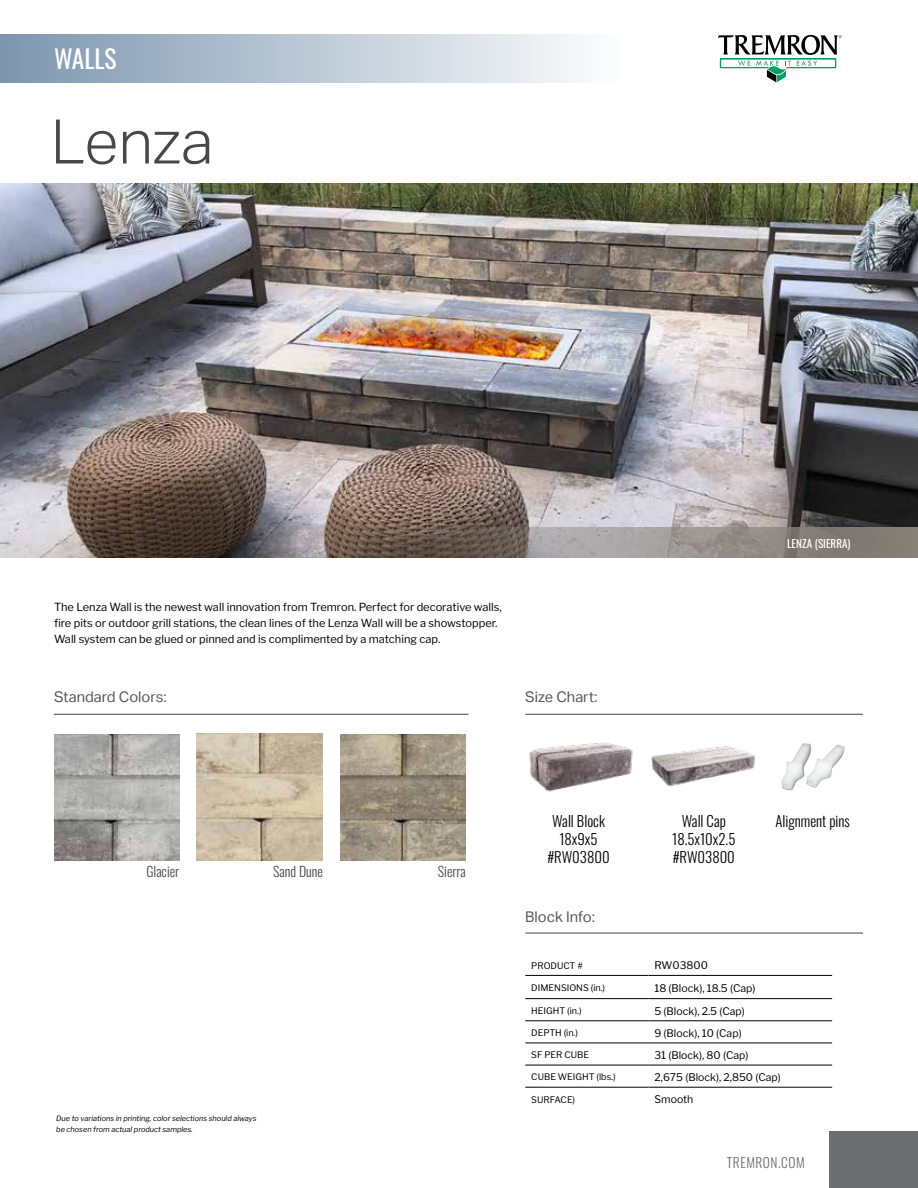
<style>
.page{position:relative;width:918px;height:1188px;background:#fff}
.page>*{position:absolute;margin:0;border:0;box-sizing:border-box;transform-origin:0 0}
.t1{font:300 61.5px "Aktiv Grotesk";color:#48484a}
.t2{font:25.5px "Oswald";color:#fff}
.t3{font:300 14.7px/18.5px "Oswald";color:#000;text-align:center}
.t4{font:14.7px "Aktiv Grotesk";color:#58595b}
.t5{font:300 13.8px "Oswald";color:#48484a}
.t6{font:300 13.5px "Oswald";letter-spacing:.04em;color:#6d6e71}
.t7{font:11.1px/16px "Libre Franklin";color:#000}
.t8{font:11.1px "Oswald";color:#fff}
.t9{font:10.5px "Libre Franklin";color:#000}
.t10{font:9px "Libre Franklin";color:#000}
.t11{font:italic 7.35px/11.1px "Libre Franklin";color:#000}
</style>
<div class="page">
<img style="left:0;top:184px;width:918px;height:374px">
<svg style="left:270px;top:527px;width:648px;height:31px;background:#877f7a"></svg>
<div style="left:0;top:34px;width:621px;height:48px;background:linear-gradient(to right,#7c96ae,#fdfefe)"></div>
<svg style="left:718px;top:35px;width:124px;height:47px"></svg>
<div style="left:829px;top:1132px;width:89px;height:56px;background:#6d6e71"></div>
<hr style="left:54px;top:714px;width:415px;height:1px;background:#48484a">
<hr style="left:525px;top:714px;width:338px;height:1px;background:#48484a">
<hr style="left:525px;top:933px;width:338px;height:1px;background:#48484a">
<img style="left:196px;top:733px;width:127px;height:127px">
<img style="left:341px;top:735px;width:125px;height:125px">
<img style="left:54px;top:735px;width:125px;height:125px">
<img style="left:529px;top:742px;width:104px;height:50px">
<hr style="left:525px;top:975px;width:123px;height:1px;background:#000">
<hr style="left:648px;top:975px;width:184px;height:1px;background:#000">
<hr style="left:525px;top:998px;width:123px;height:1px;background:#000">
<hr style="left:648px;top:998px;width:184px;height:1px;background:#000">
<hr style="left:525px;top:1021px;width:123px;height:1px;background:#000">
<hr style="left:648px;top:1021px;width:184px;height:1px;background:#000">
<hr style="left:525px;top:1043px;width:123px;height:1px;background:#000">
<hr style="left:648px;top:1043px;width:184px;height:1px;background:#000">
<hr style="left:525px;top:1065px;width:123px;height:1px;background:#000">
<hr style="left:648px;top:1065px;width:184px;height:1px;background:#000">
<hr style="left:525px;top:1087px;width:123px;height:1px;background:#000">
<hr style="left:648px;top:1087px;width:184px;height:1px;background:#000">
<img style="left:651px;top:746px;width:104px;height:41px">
<img style="left:813px;top:744px;width:32px;height:44px">
<img style="left:781px;top:743px;width:32px;height:48px">
<h2 class="t2" style="left:54px;top:35px;width:64px">WALLS</h2>
<h1 class="t1" style="left:51px;top:106px;width:164px">Lenza</h1>
<p class="t7" style="left:54px;top:598px;width:449px">The Lenza Wall is the newest wall innovation from Tremron. Perfect for decorative walls, fire pits or outdoor grill stations, the clean lines of the Lenza Wall will be a showstopper.<br>Wall system can be glued or pinned and is complimented by a matching cap.</p>
<h3 class="t4" style="left:54px;top:688px;width:114px">Standard Colors:</h3>
<h3 class="t4" style="left:525px;top:688px;width:74px">Size Chart:</h3>
<p class="t5" style="left:146px;top:859px;width:34px">Glacier</p>
<p class="t5" style="left:273px;top:859px;width:51px">Sand Dune</p>
<p class="t5" style="left:438px;top:859px;width:29px">Sierra</p>
<h3 class="t3" style="left:547px;top:810px;width:64px">Wall Block<br>18x9x5 #RW03800</h3>
<h3 class="t4" style="left:525px;top:909px;width:71px">Block Info:</h3>
<p class="t8" style="left:787px;top:533px;width:65px">LENZA (SIERRA)</p>
<h3 class="t3" style="left:672px;top:810px;width:65px">Wall Cap<br>18.5x10x2.5 #RW03800</h3>
<h3 class="t3" style="left:775px;top:810px;width:76px">Alignment pins</h3>
<p class="t11" style="left:56px;top:1112px;width:202px">Due to variations in printing, color selections should always be chosen from actual product samples.</p>
<p class="t10" style="left:531px;top:958px;width:53px">PRODUCT #</p>
<p class="t9" style="left:654px;top:957px;width:55px">RW03800</p>
<p class="t10" style="left:531px;top:981px;width:75px">DIMENSIONS (in.)</p>
<p class="t9" style="left:654px;top:980px;width:103px">18 (Block), 18.5 (Cap)</p>
<p class="t10" style="left:531px;top:1004px;width:52px">HEIGHT (in.)</p>
<p class="t9" style="left:654px;top:1003px;width:92px">5 (Block), 2.5 (Cap)</p>
<p class="t10" style="left:531px;top:1026px;width:48px">DEPTH (in.)</p>
<p class="t9" style="left:654px;top:1025px;width:89px">9 (Block), 10 (Cap)</p>
<p class="t10" style="left:531px;top:1048px;width:59px">SF PER CUBE</p>
<p class="t9" style="left:654px;top:1047px;width:96px">31 (Block), 80 (Cap)</p>
<p class="t10" style="left:531px;top:1070px;width:86px">CUBE WEIGHT (lbs.)</p>
<p class="t9" style="left:654px;top:1069px;width:128px">2,675 (Block), 2,850 (Cap)</p>
<p class="t10" style="left:531px;top:1092px;width:45px">SURFACE)</p>
<p class="t9" style="left:654px;top:1091px;width:40px">Smooth</p>
<p class="t6" style="left:727px;top:1150px;width:79px">TREMRON.COM</p>
</div>
